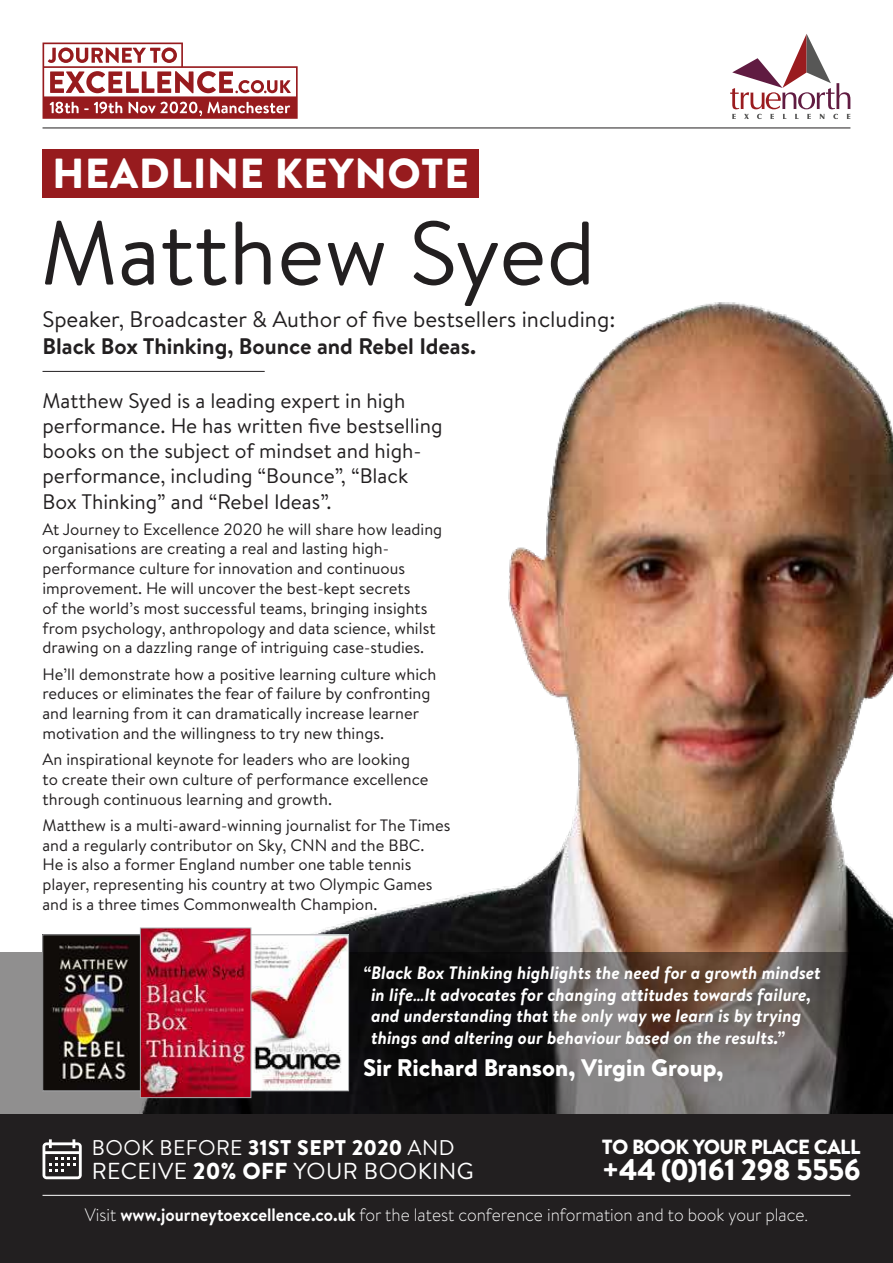
<style>
.page{position:relative;width:893px;height:1263px;background:#fff}
.page>*{position:absolute;margin:0;border:0;box-sizing:border-box;transform-origin:0 0}
.t1{font:90px "Brandon Text";color:#221f20}
.t2{font:900 42px "Brandon Text";letter-spacing:.02em;color:#fff}
.t3{font:900 29.7px "Brandon Text";letter-spacing:-.03em;color:#fff}
.t4{font:900 24px "Brandon Text";color:#fff}
.t5{font:23.1px "Brandon Text";letter-spacing:.02em;color:#fff}
.t6{font:22.5px "Brandon Text";color:#221f20}
.t7{font:700 22.5px "Brandon Text";color:#221f20}
.t8{font:21.3px "Brandon Text";letter-spacing:.02em;color:#fff}
.t9{font:21px/25.2px "Brandon Text";color:#221f20}
.t10{font:900 20.55px "Brandon Text";letter-spacing:-.03em;color:#fff}
.t11{font:italic 700 18px/21.6px "Brandon Text";color:#fff}
.t12{font:300 18px "Brandon Text";color:#fff;scale:.95 1}
.t13{font:16.5px/19.8px "Brandon Text";color:#221f20}
.s1{font-weight:900}
.s2{font-weight:700}
</style>
<div class="page">
<img style="left:91px;top:302px;width:802px;height:650px">
<svg style="left:730px;top:34px;width:120px;height:85px"></svg>
<div style="left:43px;top:149px;width:436px;height:48px;background:#971b1e"></div>
<hr style="left:43px;top:371px;width:222px;height:1px;background:#221f20">
<hr style="left:43px;top:128px;width:807px;height:1px;background:#221f20">
<svg style="left:0;top:952px;width:893px;height:162px;background:#464240"></svg>
<img style="left:251px;top:937px;width:96px;height:152px">
<div style="left:247px;top:935px;width:102px;height:156px;border:1px solid #a7a9ab"></div>
<img style="left:45px;top:937px;width:95px;height:152px">
<img style="left:142px;top:930px;width:107px;height:166px">
<div style="left:140px;top:928px;width:111px;height:170px;border:1px solid #a7a9ab"></div>
<svg style="left:43px;top:43px;width:255px;height:76px"></svg>
<div style="left:0;top:1114px;width:893px;height:149px;background:#221f20"></div>
<svg style="left:43px;top:1139px;width:39px;height:40px"></svg>
<hr style="left:43px;top:1195px;width:807px;height:1px;background:#fff">
<h2 class="t2" style="left:52px;top:153px;width:418px">HEADLINE KEYNOTE</h2>
<h1 class="t1" style="left:40px;top:216px;width:557px">Matthew Syed</h1>
<h3 class="t6" style="left:43px;top:310px;width:574px">Speaker, Broadcaster &amp; Author of five bestsellers including:</h3>
<h3 class="t7" style="left:43px;top:338px;width:435px">Black Box Thinking, Bounce and Rebel Ideas.</h3>
<p class="t9" style="left:43px;top:390px;width:401px">Matthew Syed is a leading expert in high performance. He has written five bestselling books on the subject of mindset and high&shy;performance, including “Bounce”, “Black Box Thinking” and “Rebel Ideas”.</p>
<p class="t13" style="left:43px;top:520px;width:401px">At Journey to Excellence 2020 he will share how leading organisations are creating a real and lasting high&shy;performance culture for innovation and continuous improvement. He will uncover the best-kept secrets<br>of the world’s most successful teams, bringing insights from psychology, anthropology and data science, whilst drawing on a dazzling range of intriguing case-studies.</p>
<p class="t13" style="left:43px;top:665px;width:395px">He’ll demonstrate how a positive learning culture which reduces or eliminates the fear of failure by confronting and learning from it can dramatically increase learner motivation and the willingness to try new things.</p>
<p class="t13" style="left:43px;top:751px;width:387px">An inspirational keynote for leaders who are looking to create their own culture of performance excellence through continuous learning and growth.</p>
<p class="t13" style="left:43px;top:817px;width:410px">Matthew is a multi-award-winning journalist for The Times and a regularly contributor on Sky, CNN and the BBC.<br>He is also a former England number one table tennis player, representing his country at two Olympic Games and is a three times Commonwealth Champion.</p>
<p class="t11" style="left:371px;top:964px;width:451px;text-indent:-8px">“ Black Box Thinking highlights the need for a growth mindset in life…It advocates for changing attitudes towards failure, and understanding that the only way we learn is by trying things and altering our behaviour based on the results.”</p>
<h3 class="t4" style="left:363px;top:1056px;width:362px">Sir Richard Branson, Virgin Group,</h3>
<p class="t8" style="left:92px;top:1139px;width:364px">BOOK BEFORE <span class="s1">31ST SEPT 2020</span> AND</p>
<h3 class="t5" style="left:92px;top:1162px;width:384px">RECEIVE <span class="s1">20% OFF</span> YOUR BOOKING</h3>
<p class="t10" style="left:602px;top:1137px;width:260px">TO BOOK YOUR PLACE CALL</p>
<h3 class="t3" style="left:602px;top:1155px;width:261px">+44 (0)161 298 5556</h3>
<p class="t12" style="left:85px;top:1208px;width:763px">Visit <span class="s2">www.journeytoexcellence.co.uk</span> for the latest conference information and to book your place.</p>
</div>
